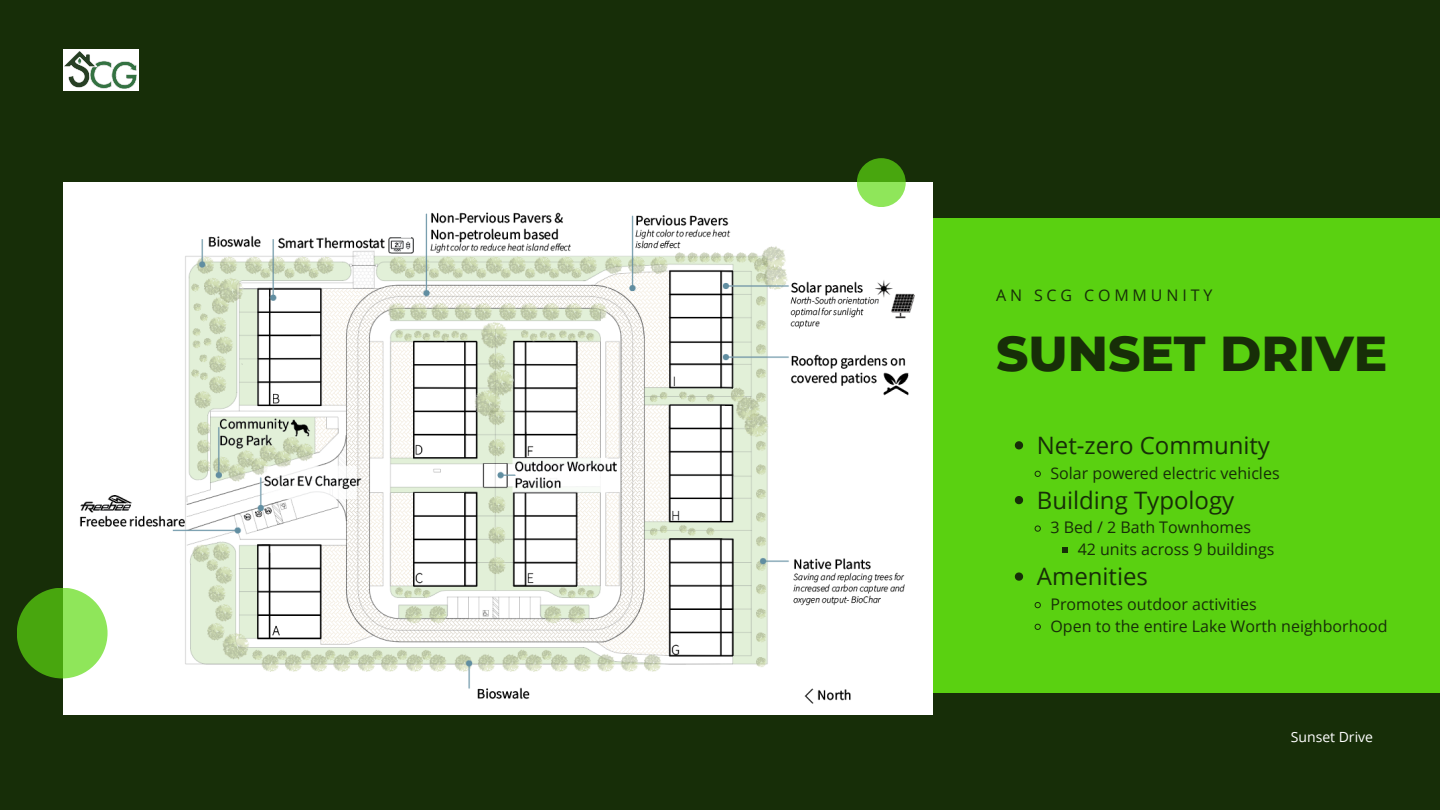
<style>
.page{position:relative;width:1440px;height:810px;background:#172e08}
.page>*{position:absolute;margin:0;border:0;box-sizing:border-box;transform-origin:0 0}
.t1{font:800 50px "Montserrat";color:#172e08}
.t2{font:24px "Open Sans";color:#172e08}
.t3{font:16px/21.8px "Open Sans";color:#172e08}
.t4{font:16px "Open Sans";letter-spacing:.24em;color:#172e08}
.t5{font:14px "Open Sans";color:#fff}
</style>
<div class="page">
<div style="left:906px;top:219px;width:534px;height:474px;background:#5ad111"></div>
<img style="left:63px;top:183px;width:870px;height:531px">
<svg style="left:857px;top:158px;width:49px;height:49px;background:#6cc535"></svg>
<svg style="left:17px;top:588px;width:91px;height:90px;background:#6bc534"></svg>
<svg style="left:1015px;top:441px;width:8px;height:8px"></svg>
<svg style="left:1034px;top:470px;width:7px;height:7px"></svg>
<svg style="left:1015px;top:496px;width:8px;height:8px"></svg>
<svg style="left:1034px;top:525px;width:7px;height:7px"></svg>
<svg style="left:1062px;top:548px;width:5px;height:5px"></svg>
<svg style="left:1015px;top:572px;width:8px;height:9px"></svg>
<svg style="left:1034px;top:602px;width:7px;height:7px"></svg>
<svg style="left:1034px;top:623px;width:7px;height:7px"></svg>
<div style="left:63px;top:50px;width:76px;height:41px;background:#fff"></div>
<img style="left:65px;top:51px;width:72px;height:38px">
<p class="t4" style="left:996px;top:284px;width:218px">AN SCG COMMUNITY</p>
<h1 class="t1" style="left:996px;top:323px;width:393px">SUNSET DRIVE</h1>
<h2 class="t2" style="left:1037px;top:428px;width:235px">Net-zero Community</h2>
<p class="t3" style="left:1051px;top:462px;width:231px">Solar powered electric vehicles</p>
<h2 class="t2" style="left:1037px;top:483px;width:199px">Building Typology</h2>
<p class="t3" style="left:1078px;top:516px;width:198px;text-indent:-27px">3 Bed / 2 Bath Townhomes<br>42 units across 9 buildings</p>
<h2 class="t2" style="left:1037px;top:560px;width:113px">Amenities</h2>
<p class="t3" style="left:1051px;top:593px;width:339px">Promotes outdoor activities<br>Open to the entire Lake Worth neighborhood</p>
<p class="t5" style="left:1291px;top:727px;width:84px">Sunset Drive</p>
</div>
